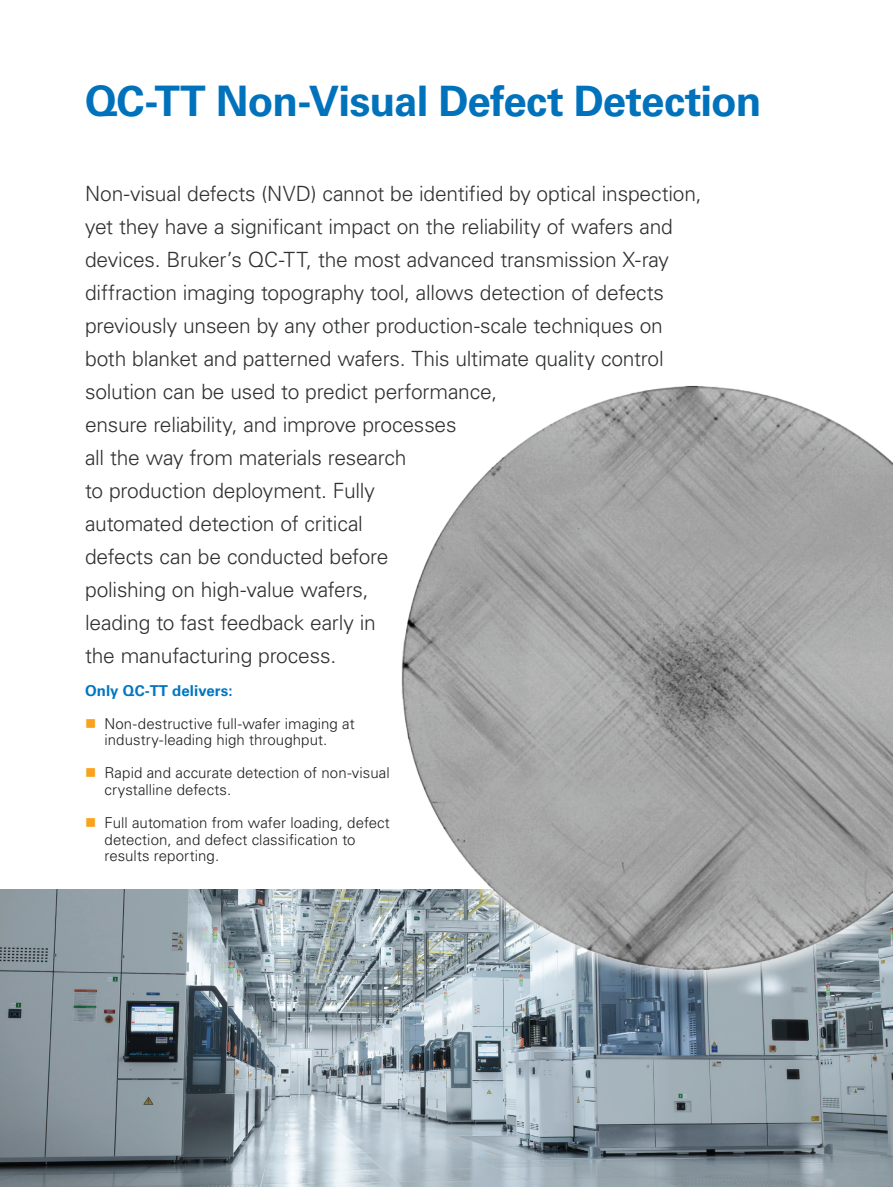
<style>
.page{position:relative;width:893px;height:1187px;background:#fff}
.page>*{position:absolute;margin:0;border:0;box-sizing:border-box;transform-origin:0 0}
.Headline_blau{font:700 42px "Univers LT Std";letter-spacing:-.02em;color:#0072bc}
.Brochure_gray_intro_body{font:300 21px/33px "Univers LT Std";letter-spacing:-.01em;color:#2f3230}
.t1{font:300 15px/16.5px "Univers LT Std";letter-spacing:.005em;color:#231f20}
.Subhead{font:700 15px "Univers LT Std";letter-spacing:.005em;color:#0077c0}
</style>
<div class="page">
<img style="left:0;top:889px;width:893px;height:297px">
<div style="left:383px;top:368px;width:510px;height:619px;background:#fff"></div>
<img style="left:401px;top:385px;width:492px;height:613px">
<p class="Headline_blau" style="left:85px;top:76px;width:678px">QC-TT Non-Visual Defect Detection</p>
<p class="Brochure_gray_intro_body" style="left:85px;top:177px;width:618px">Non-visual defects (NVD) cannot be identified by optical inspection, yet they have a significant impact on the reliability of wafers and devices. Bruker’s QC-TT, the most advanced transmission X-ray diffraction imaging topography tool, allows detection of defects previously unseen by any other production-scale techniques on both blanket and patterned wafers. This ultimate quality control solution can be used to predict performance,<br>ensure reliability, and improve processes<br>all the way from materials research<br>to production deployment. Fully<br>automated detection of critical<br>defects can be conducted before<br>polishing on high-value wafers,<br>leading to fast feedback early in<br>the manufacturing process.</p>
<p class="Subhead" style="left:85px;top:681px;width:149px">Only QC-TT delivers:</p>
<p class="t1" style="left:104px;top:715px;width:252px">Non-destructive full-wafer imaging at industry-leading high throughput.</p>
<p class="t1" style="left:104px;top:764px;width:287px">Rapid and accurate detection of non-visual crystalline defects.</p>
<p class="t1" style="left:104px;top:814px;width:287px">Full automation from wafer loading, defect detection, and defect classification to results reporting.</p>
</div>
